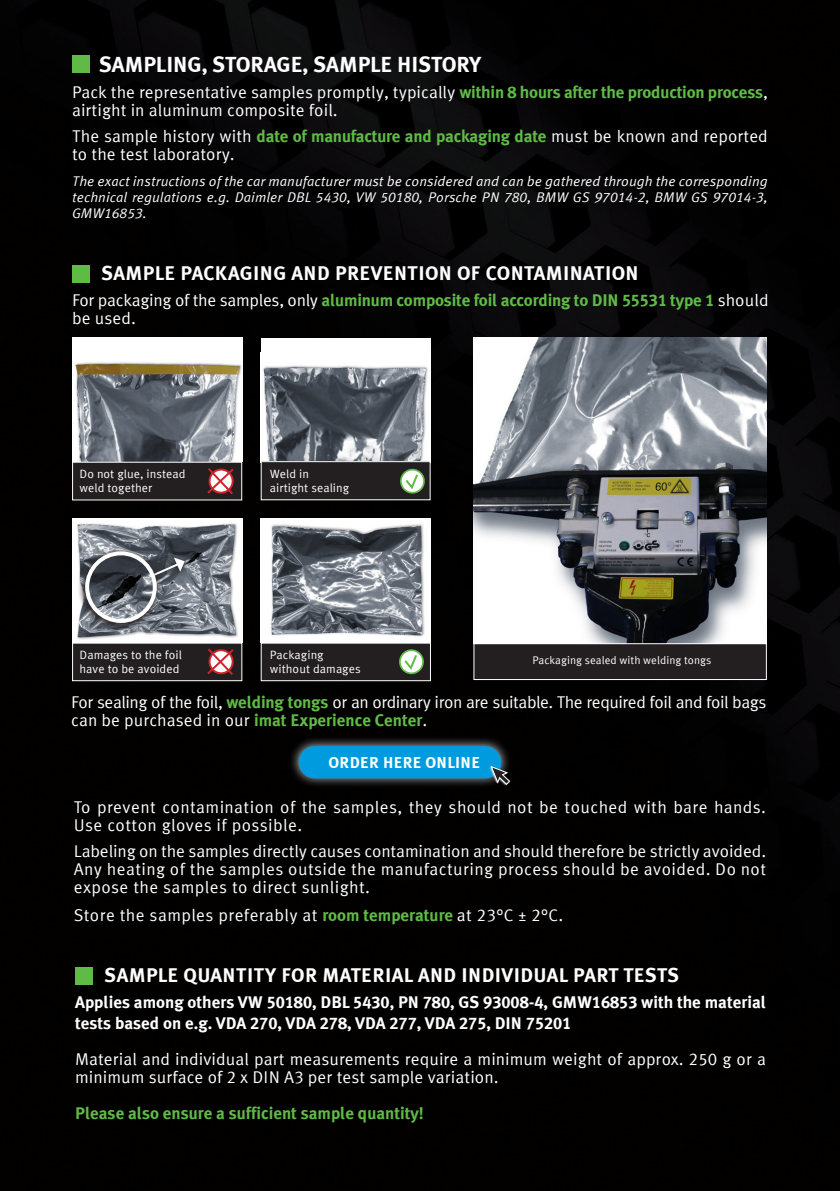
<style>
.page{position:relative;width:840px;height:1191px;background:#fff}
.page>*{position:absolute;margin:0;border:0;box-sizing:border-box;transform-origin:0 0}
.t1{font:700 22px "Meta Korrespondenz";color:#fff}
.t2{font:700 20px "Meta Korrespondenz";letter-spacing:.02em;color:#fff}
.t3{font:17px/18px "Meta Korrespondenz";color:#fff}
.t4{font:17px/18px "Meta Korrespondenz";letter-spacing:.02em;color:#fff}
.t5{font:700 17px/18px "Meta Korrespondenz";letter-spacing:-.01em;color:#60bb46}
.t6{font:17px/18px "Meta Korrespondenz";letter-spacing:-.03em;color:#fff}
.t7{font:700 17px/20.4px "Meta Korrespondenz";color:#fff}
.t8{font:700 16px "Meta Korrespondenz";letter-spacing:.02em;color:#fff}
.t9{font:italic 14px/16px "Meta Korrespondenz";color:#fff;text-align:justify}
.t10{font:12px/14px "Meta Korrespondenz";color:#fff}
.t11{font:11px "Meta Korrespondenz";color:#fff}
.s1{font-weight:700;color:#60bb46}
.s2{font-weight:400;color:#fff}
</style>
<div class="page">
<img style="left:0;top:0;width:839px;height:1191px">
<div style="left:73px;top:56px;width:17px;height:17px;background:#60bb46"></div>
<div style="left:73px;top:265px;width:17px;height:17px;background:#60bb46"></div>
<img style="left:260px;top:518px;width:170px;height:124px">
<img style="left:72px;top:518px;width:170px;height:124px">
<img style="left:72px;top:338px;width:170px;height:124px">
<div style="left:260px;top:338px;width:170px;height:124px;background:#fff"></div>
<img style="left:263px;top:365px;width:165px;height:96px">
<img style="left:473px;top:338px;width:293px;height:305px">
<div style="left:72px;top:462px;width:169px;height:38px;background:#231f20"></div>
<div style="left:72px;top:643px;width:170px;height:37px;background:#231f20"></div>
<div style="left:72px;top:642px;width:170px;height:39px;border:1px solid #fff"></div>
<div style="left:261px;top:461px;width:169px;height:39px;background:#231f20"></div>
<div style="left:260px;top:461px;width:170px;height:39px;border:1px solid #fff"></div>
<div style="left:261px;top:643px;width:169px;height:37px;background:#231f20"></div>
<div style="left:260px;top:642px;width:170px;height:39px;border:1px solid #fff"></div>
<svg style="left:207px;top:468px;width:27px;height:27px"></svg>
<svg style="left:400px;top:469px;width:24px;height:24px"></svg>
<div style="left:400px;top:469px;width:24px;height:24px;border:2px solid #60bb46;border-radius:50%"></div>
<svg style="left:403px;top:472px;width:16px;height:19px"></svg>
<svg style="left:399px;top:650px;width:24px;height:23px"></svg>
<div style="left:399px;top:649px;width:24px;height:25px;border:2px solid #60bb46;border-radius:50%"></div>
<svg style="left:402px;top:653px;width:16px;height:19px"></svg>
<svg style="left:207px;top:648px;width:27px;height:27px"></svg>
<div style="left:473px;top:643px;width:293px;height:36px;background:#231f20"></div>
<div style="left:473px;top:643px;width:293px;height:37px;border:1px solid #fff"></div>
<div style="left:289px;top:736px;width:222px;height:52px;background:#fff;opacity:.75"></div>
<div style="left:298px;top:746px;width:203px;height:32px;background:#009bde;border-radius:16px"></div>
<div style="left:75px;top:967px;width:17px;height:17px;background:#60bb46"></div>
<svg style="left:161px;top:554px;width:28px;height:30px"></svg>
<svg style="left:161px;top:557px;width:24px;height:21px"></svg>
<svg style="left:77px;top:547px;width:84px;height:84px;background:#7a7e85"></svg>
<img style="left:87px;top:553px;width:68px;height:68px;border-radius:34px">
<div style="left:85px;top:551px;width:72px;height:72px;border:4px solid #fff;border-radius:50%"></div>
<svg style="left:484px;top:760px;width:30px;height:29px"></svg>
<p class="t1" style="left:99px;top:52px;width:383px">SAMPLING, STORAGE, SAMPLE HISTORY</p>
<p class="t3" style="left:72px;top:83px;width:697px">Pack the representative samples promptly, typically <span class="s1">within 8 hours after the production process</span>, airtight in aluminum composite foil.</p>
<p class="t3" style="left:72px;top:127px;width:697px">The sample history with <span class="s1">date of manufacture and packaging date</span> must be known and reported to the test laboratory.</p>
<p class="t9" style="left:72px;top:173px;width:697px">The exact instructions of the car manufacturer must be considered and can be gathered through the corresponding technical regulations e.g. Daimler DBL 5430, VW 50180, Porsche PN 780, BMW GS 97014-2, BMW GS 97014-3, GMW16853.</p>
<p class="t2" style="left:101px;top:262px;width:538px">SAMPLE PACKAGING AND PREVENTION OF CONTAMINATION</p>
<p class="t5" style="left:72px;top:291px;width:697px"><span class="s2">For packaging of the samples, only</span> aluminum composite foil according to DIN 55531 type 1 <span class="s2">should be used.</span></p>
<p class="t10" style="left:79px;top:467px;width:108px">Do not glue, instead weld together</p>
<p class="t10" style="left:270px;top:467px;width:81px">Weld in airtight sealing</p>
<p class="t10" style="left:270px;top:647px;width:92px">Packaging without damages</p>
<p class="t11" style="left:532px;top:653px;width:180px">Packaging sealed with welding tongs</p>
<p class="t6" style="left:71px;top:692px;width:696px">For sealing of the foil, <span class="s1">welding tongs</span> or an ordinary iron are suitable. The required foil and foil bags can be purchased in our <span class="s1">imat Experience Center</span>.</p>
<p class="t8" style="left:328px;top:753px;width:153px">ORDER HERE ONLINE</p>
<p class="t4" style="left:74px;top:797px;width:693px">To prevent contamination of the samples, they should not be touched with bare hands.<br>Use cotton gloves if possible.</p>
<p class="t3" style="left:74px;top:841px;width:693px">Labeling on the samples directly causes contamination and should therefore be strictly avoided.</p>
<p class="t4" style="left:74px;top:859px;width:693px">Any heating of the samples outside the manufacturing process should be avoided. Do not expose the samples to direct sunlight.</p>
<p class="t4" style="left:74px;top:905px;width:491px">Store the samples preferably at <span class="s1">room temperature</span> at 23°C ± 2°C.</p>
<p class="t10" style="left:79px;top:647px;width:104px">Damages to the foil have to be avoided</p>
<p class="t2" style="left:105px;top:963px;width:575px">SAMPLE QUANTITY FOR MATERIAL AND INDIVIDUAL PART TESTS</p>
<p class="t7" style="left:75px;top:992px;width:692px">Applies among others VW 50180, DBL 5430, PN 780, GS 93008-4, GMW16853 with the material tests based on e.g. VDA 270, VDA 278, VDA 277, VDA 275, DIN 75201</p>
<p class="t3" style="left:75px;top:1049px;width:692px">Material and individual part measurements require a minimum weight of approx. 250 g or a minimum surface of 2 x DIN A3 per test sample variation.</p>
<p class="t5" style="left:75px;top:1103px;width:350px">Please also ensure a sufficient sample quantity!</p>
</div>
